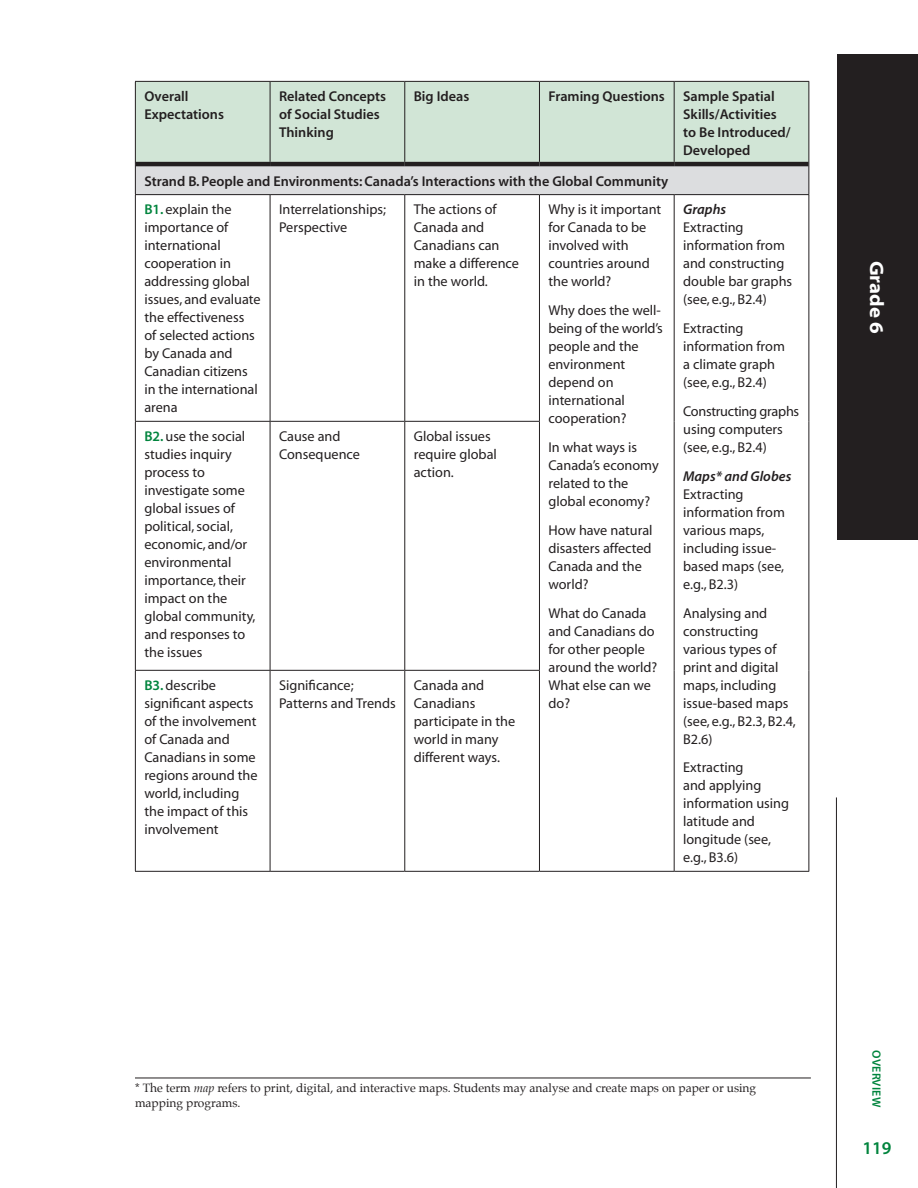
<style>
.page{position:relative;width:918px;height:1188px;background:#fff}
.page>*{position:absolute;margin:0;border:0;box-sizing:border-box;transform-origin:0 0}
.t1{font:19.5px "Myriad MM 700 700";color:#fff}
.t2{font:18px "Myriad MM 565 600";color:#00843d}
.SS-Overview_Table_Co{font:14.25px/18px "Myriad MM 400 600";color:#231f20}
.SS-Overview_Table_He{font:14.25px/18px "Myriad MM 565 600";color:#231f20}
.SS-Overview_Table_He-2{font:14.25px "Myriad MM It 565 600";color:#231f20}
.SS-Footnote{font:12px/15px "Palatino";color:#231f20}
.t3{font:12px "Myriad MM 565 600";letter-spacing:.015em;color:#00843d}
.s1{font-family:"Myriad MM 565 600";color:#00843d}
.s2{font-style:italic}
</style>
<div class="page">
<hr style="left:836px;top:797px;width:1px;height:391px;background:#231f20">
<div style="left:837px;top:54px;width:81px;height:486px;background:#231f20"></div>
<div style="left:136px;top:82px;width:672px;height:80px;background:#d1e5d6"></div>
<div style="left:135px;top:164px;width:674px;height:31px;background:#dcdddf"></div>
<hr style="left:135px;top:81px;width:135px;height:1px;background:#231f20">
<hr style="left:135px;top:82px;width:1px;height:82px;background:#231f20">
<hr style="left:674px;top:81px;width:135px;height:1px;background:#231f20">
<hr style="left:808px;top:82px;width:1px;height:82px;background:#231f20">
<hr style="left:270px;top:81px;width:135px;height:1px;background:#231f20">
<hr style="left:270px;top:82px;width:1px;height:80px;background:#231f20">
<hr style="left:539px;top:81px;width:135px;height:1px;background:#231f20">
<hr style="left:674px;top:82px;width:1px;height:80px;background:#231f20">
<hr style="left:405px;top:81px;width:134px;height:1px;background:#231f20">
<hr style="left:404px;top:82px;width:1px;height:80px;background:#231f20">
<hr style="left:539px;top:82px;width:1px;height:80px;background:#231f20">
<hr style="left:135px;top:195px;width:1px;height:226px;background:#231f20">
<hr style="left:270px;top:195px;width:1px;height:226px;background:#231f20">
<hr style="left:404px;top:195px;width:1px;height:226px;background:#231f20">
<hr style="left:539px;top:195px;width:1px;height:226px;background:#231f20">
<hr style="left:674px;top:195px;width:1px;height:226px;background:#231f20">
<hr style="left:808px;top:195px;width:1px;height:226px;background:#231f20">
<hr style="left:135px;top:421px;width:135px;height:1px;background:#231f20">
<hr style="left:135px;top:422px;width:1px;height:248px;background:#231f20">
<hr style="left:270px;top:421px;width:135px;height:1px;background:#231f20">
<hr style="left:270px;top:422px;width:1px;height:248px;background:#231f20">
<hr style="left:405px;top:421px;width:135px;height:1px;background:#231f20">
<hr style="left:404px;top:422px;width:1px;height:248px;background:#231f20">
<hr style="left:539px;top:422px;width:1px;height:248px;background:#231f20">
<hr style="left:674px;top:421px;width:1px;height:249px;background:#231f20">
<hr style="left:808px;top:421px;width:1px;height:249px;background:#231f20">
<hr style="left:135px;top:670px;width:135px;height:1px;background:#231f20">
<hr style="left:135px;top:671px;width:1px;height:200px;background:#231f20">
<hr style="left:270px;top:670px;width:135px;height:1px;background:#231f20">
<hr style="left:270px;top:671px;width:1px;height:200px;background:#231f20">
<hr style="left:405px;top:670px;width:135px;height:1px;background:#231f20">
<hr style="left:404px;top:671px;width:1px;height:200px;background:#231f20">
<hr style="left:539px;top:671px;width:1px;height:200px;background:#231f20">
<hr style="left:674px;top:670px;width:1px;height:201px;background:#231f20">
<hr style="left:808px;top:670px;width:1px;height:201px;background:#231f20">
<hr style="left:135px;top:871px;width:135px;height:1px;background:#231f20">
<hr style="left:270px;top:871px;width:135px;height:1px;background:#231f20">
<hr style="left:405px;top:871px;width:134px;height:1px;background:#231f20">
<hr style="left:539px;top:871px;width:135px;height:1px;background:#231f20">
<hr style="left:674px;top:871px;width:135px;height:1px;background:#231f20">
<hr style="left:135px;top:194px;width:135px;height:1px;background:#231f20">
<hr style="left:270px;top:194px;width:135px;height:1px;background:#231f20">
<hr style="left:405px;top:194px;width:134px;height:1px;background:#231f20">
<hr style="left:539px;top:194px;width:135px;height:1px;background:#231f20">
<hr style="left:674px;top:194px;width:135px;height:1px;background:#231f20">
<hr style="left:135px;top:164px;width:1px;height:30px;background:#231f20">
<hr style="left:808px;top:164px;width:1px;height:30px;background:#231f20">
<hr style="left:136px;top:162px;width:134px;height:4px;background:#231f20">
<hr style="left:270px;top:162px;width:135px;height:4px;background:#231f20">
<hr style="left:405px;top:162px;width:134px;height:4px;background:#231f20">
<hr style="left:539px;top:162px;width:135px;height:4px;background:#231f20">
<hr style="left:674px;top:162px;width:135px;height:4px;background:#231f20">
<hr style="left:135px;top:1078px;width:676px;height:1px;background:#231f20">
<p class="SS-Overview_Table_He" style="left:144px;top:88px;width:81px">Overall<br>Expectations</p>
<p class="SS-Overview_Table_He" style="left:279px;top:88px;width:109px">Related Concepts of Social Studies<br>Thinking</p>
<p class="SS-Overview_Table_He" style="left:414px;top:88px;width:57px">Big Ideas</p>
<p class="SS-Overview_Table_He" style="left:548px;top:88px;width:118px">Framing Questions</p>
<p class="SS-Overview_Table_He" style="left:683px;top:88px;width:109px">Sample Spatial<br>Skills/Activities to Be Introduced/<br>Developed</p>
<p class="SS-Overview_Table_He" style="left:144px;top:173px;width:525px">Strand B. People and Environments: Canada’s Interactions with the Global Community</p>
<p class="SS-Overview_Table_Co" style="left:144px;top:201px;width:118px"><span class="s1">B1.</span> explain the importance of international cooperation in addressing global issues, and evaluate the effectiveness<br>of selected actions by Canada and<br>Canadian citizens in the international arena</p>
<p class="SS-Overview_Table_Co" style="left:279px;top:201px;width:108px">Interrelationships;<br>Perspective</p>
<p class="SS-Overview_Table_Co" style="left:414px;top:201px;width:107px">The actions of<br>Canada and<br>Canadians can make a difference in the world.</p>
<p class="SS-Overview_Table_Co" style="left:548px;top:201px;width:114px">Why is it important for Canada to be involved with countries around the world?</p>
<p class="SS-Overview_Table_He-2" style="left:683px;top:203px;width:44px">Graphs</p>
<p class="SS-Overview_Table_Co" style="left:683px;top:219px;width:111px">Extracting information from and constructing double bar graphs (see, e.g., B2.4)</p>
<p class="SS-Overview_Table_Co" style="left:683px;top:320px;width:103px">Extracting information from a climate graph (see, e.g., B2.4)</p>
<p class="SS-Overview_Table_Co" style="left:683px;top:403px;width:118px">Constructing graphs using computers (see, e.g., B2.4)</p>
<p class="SS-Overview_Table_He-2" style="left:683px;top:469px;width:110px">Maps* and Globes</p>
<p class="SS-Overview_Table_Co" style="left:683px;top:486px;width:103px">Extracting information from various maps, including issue&shy;based maps (see, e.g., B2.3)</p>
<p class="SS-Overview_Table_Co" style="left:683px;top:604px;width:114px">Analysing and constructing various types of print and digital maps, including issue-based maps (see, e.g., B2.3, B2.4,<br>B2.6)</p>
<p class="SS-Overview_Table_Co" style="left:683px;top:759px;width:107px">Extracting<br>and applying information using latitude and longitude (see, e.g., B3.6)</p>
<p class="SS-Overview_Table_Co" style="left:548px;top:302px;width:116px">Why does the well&shy;being of the world’s people and the environment depend on international cooperation?</p>
<p class="SS-Overview_Table_Co" style="left:548px;top:439px;width:112px">In what ways is<br>Canada’s economy related to the global economy?</p>
<p class="SS-Overview_Table_Co" style="left:548px;top:522px;width:106px">How have natural disasters affected<br>Canada and the world?</p>
<p class="SS-Overview_Table_Co" style="left:548px;top:604px;width:110px">What do Canada and Canadians do for other people around the world?<br>What else can we do?</p>
<p class="SS-Overview_Table_Co" style="left:144px;top:428px;width:113px"><span class="s1">B2.</span> use the social studies inquiry process to investigate some global issues of political, social, economic, and/or environmental importance, their impact on the global community, and responses to the issues</p>
<p class="SS-Overview_Table_Co" style="left:279px;top:428px;width:82px">Cause and<br>Consequence</p>
<p class="SS-Overview_Table_Co" style="left:414px;top:428px;width:85px">Global issues require global action.</p>
<p class="SS-Overview_Table_Co" style="left:144px;top:677px;width:115px"><span class="s1">B3.</span> describe significant aspects of the involvement of Canada and<br>Canadians in some regions around the world, including the impact of this involvement</p>
<p class="SS-Overview_Table_Co" style="left:279px;top:677px;width:118px">Significance;<br>Patterns and Trends</p>
<p class="SS-Overview_Table_Co" style="left:414px;top:677px;width:103px">Canada and<br>Canadians participate in the world in many different ways.</p>
<h1 class="t1" style="left:886px;top:232px;width:131px;rotate:90deg">Social Studies</h1>
<h1 class="t1" style="left:886px;top:261px;width:74px;rotate:90deg">Grade 6</h1>
<p class="SS-Footnote" style="left:135px;top:1080px;width:623px">* The term <span class="s2">map</span> refers to print, digital, and interactive maps. Students may analyse and create maps on paper or using mapping programs.</p>
<p class="t3" style="left:882px;top:1050px;width:58px;rotate:90deg">OVERVIEW</p>
<p class="t2" style="left:863px;top:1140px;width:30px">119</p>
</div>
